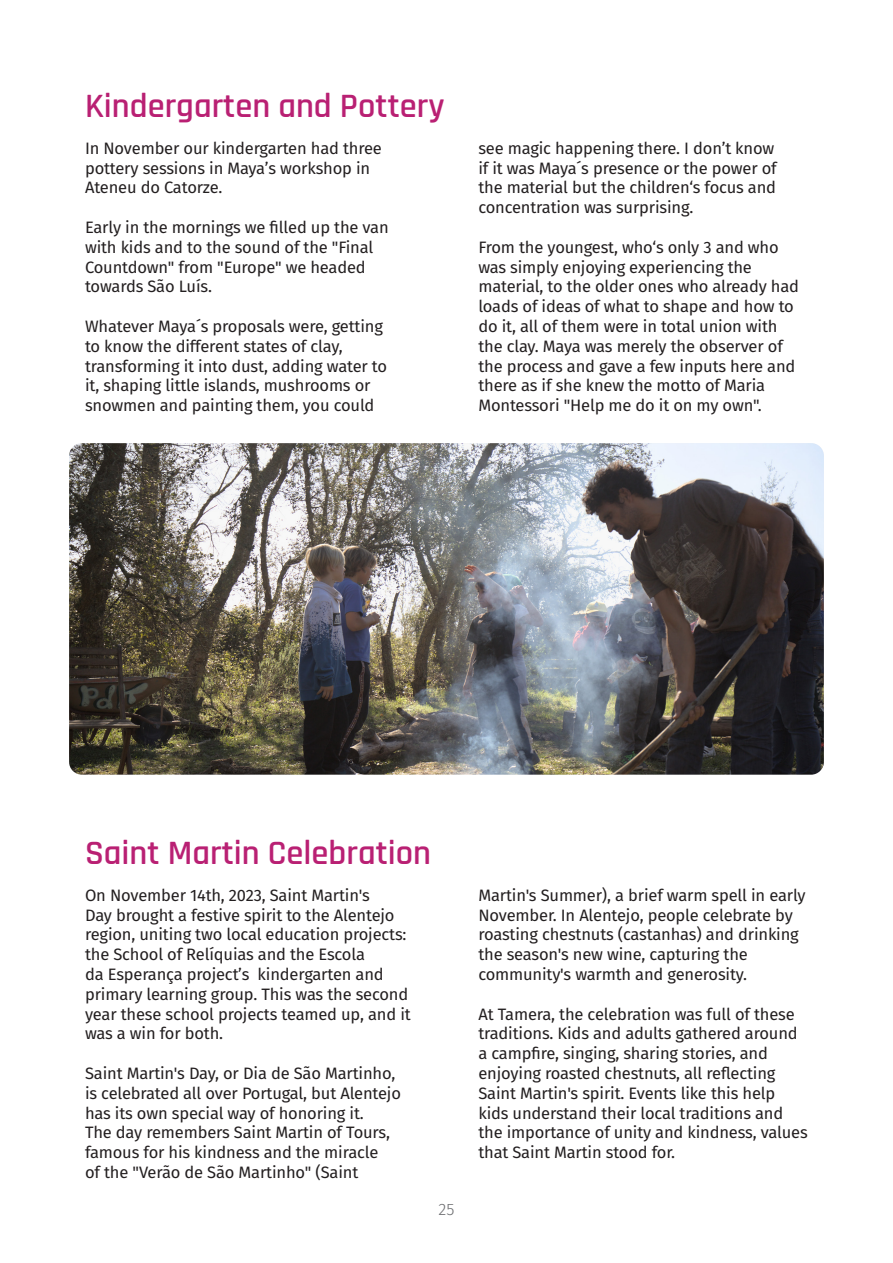
<style>
.page{position:relative;width:893px;height:1263px;background:#fff}
.page>*{position:absolute;margin:0;border:0;box-sizing:border-box;transform-origin:0 0}
.t1{font:600 34.5px "Rajdhani";color:#b92073}
.t2{font:16.5px/19.8px "Fira Sans";letter-spacing:-.01em;color:#231f20}
.t3{font:300 16.5px "Fira Sans";color:#6c6d70}
.s1{color:#fff}
</style>
<div class="page">
<img style="left:69px;top:443px;width:755px;height:332px">
<p class="t1" style="left:85px;top:86px;width:361px">Kindergarten and Pottery</p>
<p class="t2" style="left:85px;top:138px;width:298px">In November our kindergarten had three pottery sessions in Maya’s workshop in<br>Ateneu do Catorze.</p>
<p class="t2" style="left:85px;top:217px;width:305px">Early in the mornings we filled up the van with kids and to the sound of the "Final<br>Countdown" from "Europe" we headed towards São Luís.</p>
<p class="t2" style="left:85px;top:316px;width:304px">Whatever Maya´s proposals were, getting to know the different states of clay, transforming it into dust, adding water to it, shaping little islands, mushrooms or snowmen and painting them, you could</p>
<p class="t2" style="left:478px;top:138px;width:300px">see magic happening there. I don’t <span class="s1">́</span>know if it was Maya´s presence or the power of the material but the children‘s focus and concentration was surprising.</p>
<p class="t2" style="left:478px;top:237px;width:322px">From the youngest, who‘s only 3 and who was simply enjoying experiencing the material, to the older ones who already had loads of ideas of what to shape and how to do it, all of them were in total union with the clay. Maya was merely the observer of the process and gave a few inputs here and there as if she knew the motto of Maria Montessori "Help me do it on my own".</p>
<p class="t1" style="left:85px;top:832px;width:348px">Saint Martin Celebration</p>
<p class="t2" style="left:85px;top:884px;width:327px">On November 14th, 2023, Saint Martin's<br>Day brought a festive spirit to the Alentejo region, uniting two local education projects: the School of Relíquias and the Escola<br>da Esperança project’s kindergarten and primary learning group. This was the second year these school projects teamed up, and it was a win for both.</p>
<p class="t2" style="left:85px;top:1063px;width:318px">Saint Martin's Day, or Dia de São Martinho, is celebrated all over Portugal, but Alentejo has its own special way of honoring it.<br>The day remembers Saint Martin of Tours, famous for his kindness and the miracle<br>of the "Verão de São Martinho" (Saint</p>
<p class="t3" style="left:438px;top:1197px;width:17px">25</p>
<p class="t2" style="left:478px;top:884px;width:329px">Martin's Summer), a brief warm spell in early November. In Alentejo, people celebrate by roasting chestnuts (castanhas) and drinking the season's new wine, capturing the community's warmth and generosity.</p>
<p class="t2" style="left:478px;top:1003px;width:331px">At Tamera, the celebration was full of these traditions. Kids and adults gathered around a campfire, singing, sharing stories, and enjoying roasted chestnuts, all reflecting Saint Martin's spirit. Events like this help kids understand their local traditions and the importance of unity and kindness, values that Saint Martin stood for.</p>
</div>
